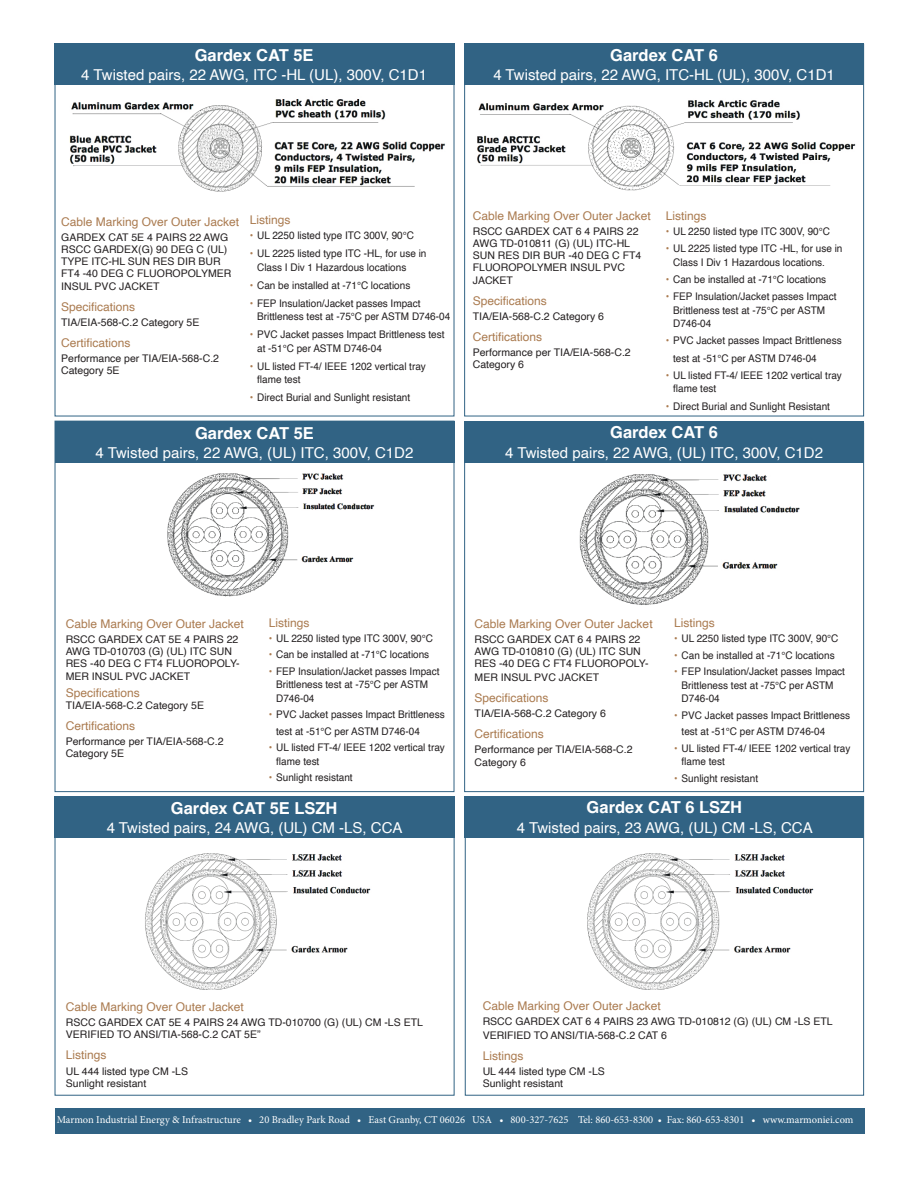
<style>
.page{position:relative;width:918px;height:1188px;background:#fff}
.page>*{position:absolute;margin:0;border:0;box-sizing:border-box;transform-origin:0 0}
.t1{font:700 16.5px "Helvetica";color:#fff}
.t2{font:15px "Helvetica";color:#fff}
.t3{font:12px "Helvetica";color:#aa7b50}
.t4{font:10.5px/13.5px "Helvetica";color:#231f20;scale:.95 1}
.t5{font:10.5px/12px "Helvetica";color:#231f20}
.t6{font:10.5px "Minion Pro";color:#fff}
.s1{color:#aa7b50}
</style>
<div class="page">
<div style="left:54px;top:44px;width:400px;height:41px;background:#316384"></div>
<div style="left:54px;top:797px;width:400px;height:41px;background:#316384"></div>
<div style="left:464px;top:421px;width:400px;height:42px;background:#316384"></div>
<div style="left:464px;top:44px;width:400px;height:41px;background:#316384"></div>
<div style="left:465px;top:796px;width:399px;height:42px;background:#316384"></div>
<div style="left:55px;top:422px;width:399px;height:41px;background:#316384"></div>
<img style="left:54px;top:93px;width:391px;height:109px">
<img style="left:145px;top:853px;width:226px;height:137px">
<img style="left:587px;top:853px;width:227px;height:137px">
<img style="left:167px;top:473px;width:208px;height:124px">
<img style="left:579px;top:474px;width:221px;height:131px">
<img style="left:477px;top:100px;width:379px;height:91px">
<div style="left:55px;top:797px;width:399px;height:299px;border:1px solid #316384"></div>
<div style="left:464px;top:44px;width:400px;height:372px;border:1px solid #316384"></div>
<div style="left:55px;top:44px;width:399px;height:372px;border:1px solid #316384"></div>
<div style="left:55px;top:421px;width:399px;height:371px;border:1px solid #316384"></div>
<div style="left:465px;top:797px;width:399px;height:299px;border:1px solid #316384"></div>
<div style="left:55px;top:1109px;width:810px;height:25px;background:#316384"></div>
<h1 class="t1" style="left:195px;top:45px;width:120px">Gardex CAT 5E</h1>
<h2 class="t2" style="left:81px;top:63px;width:347px">4 Twisted pairs, 22 AWG, ITC -HL (UL), 300V, C1D1</h2>
<h1 class="t1" style="left:610px;top:45px;width:109px">Gardex CAT 6</h1>
<h2 class="t2" style="left:493px;top:63px;width:343px">4 Twisted pairs, 22 AWG, ITC-HL (UL), 300V, C1D1</h2>
<p class="t3" style="left:61px;top:212px;width:180px">Cable Marking Over Outer Jacket</p>
<p class="t5" style="left:61px;top:231px;width:172px">GARDEX CAT 5E 4 PAIRS 22 AWG<br>RSCC GARDEX(G) 90 DEG C (UL)<br>TYPE ITC-HL SUN RES DIR BUR<br>FT4 -40 DEG C FLUOROPOLYMER</p>
<p class="t5" style="left:61px;top:281px;width:100px">INSUL PVC JACKET</p>
<p class="t3" style="left:61px;top:298px;width:76px">Specifications</p>
<p class="t5" style="left:61px;top:317px;width:140px">TIA/EIA-568-C.2 Category 5E</p>
<p class="t3" style="left:61px;top:334px;width:71px">Certifications</p>
<p class="t5" style="left:61px;top:353px;width:159px">Performance per TIA/EIA-568-C.2<br>Category 5E</p>
<p class="t3" style="left:250px;top:211px;width:42px">Listings</p>
<p class="t4" style="left:250px;top:229px;width:174px"><span class="s1">•</span> UL 2250 listed type ITC 300V, 90°C</p>
<p class="t4" style="left:257px;top:247px;width:180px;text-indent:-8px"><span class="s1">•</span> UL 2225 listed type ITC -HL, for use in<br>Class I Div 1 Hazardous locations</p>
<p class="t4" style="left:250px;top:279px;width:171px"><span class="s1">•</span> Can be installed at -71°C locations</p>
<p class="t4" style="left:257px;top:297px;width:205px;text-indent:-8px"><span class="s1">•</span> FEP Insulation/Jacket passes Impact<br>Brittleness test at -75°C per ASTM D746-04</p>
<p class="t4" style="left:257px;top:328px;width:199px;text-indent:-8px"><span class="s1">•</span> PVC Jacket passes Impact Brittleness test at -51°C per ASTM D746-04</p>
<p class="t4" style="left:257px;top:360px;width:179px;text-indent:-8px"><span class="s1">•</span> UL listed FT-4/ IEEE 1202 vertical tray flame test</p>
<p class="t4" style="left:250px;top:391px;width:170px"><span class="s1">•</span> Direct Burial and Sunlight resistant</p>
<h1 class="t1" style="left:195px;top:423px;width:120px">Gardex CAT 5E</h1>
<h2 class="t2" style="left:96px;top:441px;width:319px">4 Twisted pairs, 22 AWG, (UL) ITC, 300V, C1D2</h2>
<p class="t3" style="left:473px;top:206px;width:180px">Cable Marking Over Outer Jacket</p>
<p class="t5" style="left:473px;top:226px;width:170px">RSCC GARDEX CAT 6 4 PAIRS 22<br>AWG TD-010811 (G) (UL) ITC-HL<br>SUN RES DIR BUR -40 DEG C FT4<br>FLUOROPOLYMER INSUL PVC</p>
<p class="t5" style="left:473px;top:275px;width:42px">JACKET</p>
<p class="t3" style="left:473px;top:292px;width:76px">Specifications</p>
<p class="t5" style="left:473px;top:311px;width:133px">TIA/EIA-568-C.2 Category 6</p>
<p class="t3" style="left:473px;top:328px;width:71px">Certifications</p>
<p class="t5" style="left:473px;top:347px;width:159px">Performance per TIA/EIA-568-C.2<br>Category 6</p>
<p class="t3" style="left:666px;top:206px;width:42px">Listings</p>
<p class="t4" style="left:666px;top:225px;width:174px"><span class="s1">•</span> UL 2250 listed type ITC 300V, 90°C</p>
<p class="t4" style="left:673px;top:242px;width:180px;text-indent:-8px"><span class="s1">•</span> UL 2225 listed type ITC -HL, for use in<br>Class I Div 1 Hazardous locations.</p>
<p class="t4" style="left:666px;top:273px;width:171px"><span class="s1">•</span> Can be installed at -71°C locations</p>
<p class="t4" style="left:673px;top:290px;width:173px;text-indent:-8px"><span class="s1">•</span> FEP Insulation/Jacket passes Impact<br>Brittleness test at -75°C per ASTM<br>D746-04</p>
<p class="t4" style="left:673px;top:332px;width:179px;line-height:17.2px;text-indent:-8px"><span class="s1">•</span> PVC Jacket passes Impact Brittleness test at -51°C per ASTM D746-04</p>
<p class="t4" style="left:673px;top:369px;width:179px;text-indent:-8px"><span class="s1">•</span> UL listed FT-4/ IEEE 1202 vertical tray flame test</p>
<p class="t4" style="left:666px;top:400px;width:175px"><span class="s1">•</span> Direct Burial and Sunlight Resistant</p>
<h1 class="t1" style="left:610px;top:422px;width:109px">Gardex CAT 6</h1>
<h2 class="t2" style="left:505px;top:441px;width:319px">4 Twisted pairs, 22 AWG, (UL) ITC, 300V, C1D2</h2>
<p class="t3" style="left:66px;top:614px;width:180px">Cable Marking Over Outer Jacket</p>
<p class="t5" style="left:66px;top:633px;width:175px">RSCC GARDEX CAT 5E 4 PAIRS 22<br>AWG TD-010703 (G) (UL) ITC SUN<br>RES -40 DEG C FT4 FLUOROPOLY-</p>
<p class="t5" style="left:66px;top:671px;width:126px">MER INSUL PVC JACKET</p>
<p class="t3" style="left:66px;top:683px;width:76px">Specifications</p>
<p class="t5" style="left:66px;top:699px;width:140px">TIA/EIA-568-C.2 Category 5E</p>
<p class="t3" style="left:66px;top:716px;width:71px">Certifications</p>
<p class="t5" style="left:66px;top:735px;width:159px">Performance per TIA/EIA-568-C.2<br>Category 5E</p>
<p class="t3" style="left:269px;top:613px;width:42px">Listings</p>
<p class="t4" style="left:269px;top:632px;width:174px"><span class="s1">•</span> UL 2250 listed type ITC 300V, 90°C</p>
<p class="t4" style="left:269px;top:648px;width:171px"><span class="s1">•</span> Can be installed at -71°C locations</p>
<p class="t4" style="left:276px;top:665px;width:173px;text-indent:-8px"><span class="s1">•</span> FEP Insulation/Jacket passes Impact<br>Brittleness test at -75°C per ASTM<br>D746-04</p>
<p class="t4" style="left:276px;top:707px;width:179px;line-height:16.5px;text-indent:-8px"><span class="s1">•</span> PVC Jacket passes Impact Brittleness test at -51°C per ASTM D746-04</p>
<p class="t4" style="left:276px;top:741px;width:179px;text-indent:-8px"><span class="s1">•</span> UL listed FT-4/ IEEE 1202 vertical tray flame test</p>
<p class="t4" style="left:269px;top:771px;width:90px"><span class="s1">•</span> Sunlight resistant</p>
<h1 class="t1" style="left:171px;top:798px;width:168px">Gardex CAT 5E LSZH</h1>
<h2 class="t2" style="left:107px;top:816px;width:297px">4 Twisted pairs, 24 AWG, (UL) CM -LS, CCA</h2>
<p class="t3" style="left:475px;top:615px;width:180px">Cable Marking Over Outer Jacket</p>
<p class="t5" style="left:475px;top:634px;width:175px">RSCC GARDEX CAT 6 4 PAIRS 22<br>AWG TD-010810 (G) (UL) ITC SUN<br>RES -40 DEG C FT4 FLUOROPOLY-</p>
<p class="t5" style="left:475px;top:672px;width:126px">MER INSUL PVC JACKET</p>
<p class="t3" style="left:475px;top:688px;width:76px">Specifications</p>
<p class="t5" style="left:475px;top:708px;width:133px">TIA/EIA-568-C.2 Category 6</p>
<p class="t3" style="left:475px;top:724px;width:71px">Certifications</p>
<p class="t5" style="left:475px;top:743px;width:159px;line-height:12.6px">Performance per TIA/EIA-568-C.2<br>Category 6</p>
<p class="t3" style="left:674px;top:614px;width:42px">Listings</p>
<p class="t4" style="left:674px;top:632px;width:174px"><span class="s1">•</span> UL 2250 listed type ITC 300V, 90°C</p>
<p class="t4" style="left:674px;top:649px;width:171px"><span class="s1">•</span> Can be installed at -71°C locations</p>
<p class="t4" style="left:682px;top:665px;width:173px;text-indent:-8px"><span class="s1">•</span> FEP Insulation/Jacket passes Impact<br>Brittleness test at -75°C per ASTM<br>D746-04</p>
<p class="t4" style="left:682px;top:707px;width:179px;line-height:16.5px;text-indent:-8px"><span class="s1">•</span> PVC Jacket passes Impact Brittleness test at -51°C per ASTM D746-04</p>
<p class="t4" style="left:682px;top:742px;width:179px;text-indent:-8px"><span class="s1">•</span> UL listed FT-4/ IEEE 1202 vertical tray flame test</p>
<p class="t4" style="left:674px;top:772px;width:90px"><span class="s1">•</span> Sunlight resistant</p>
<h1 class="t1" style="left:587px;top:797px;width:157px">Gardex CAT 6 LSZH</h1>
<h2 class="t2" style="left:517px;top:816px;width:297px">4 Twisted pairs, 23 AWG, (UL) CM -LS, CCA</h2>
<p class="t3" style="left:66px;top:997px;width:180px">Cable Marking Over Outer Jacket</p>
<p class="t5" style="left:66px;top:1016px;width:359px;line-height:12.6px">RSCC GARDEX CAT 5E 4 PAIRS 24 AWG TD-010700 (G) (UL) CM -LS ETL<br>VERIFIED TO ANSI/TIA-568-C.2 CAT 5E”</p>
<p class="t3" style="left:66px;top:1046px;width:42px">Listings</p>
<p class="t5" style="left:66px;top:1065px;width:124px;line-height:12.6px">UL 444 listed type CM -LS<br>Sunlight resistant</p>
<p class="t3" style="left:483px;top:997px;width:180px">Cable Marking Over Outer Jacket</p>
<p class="t5" style="left:483px;top:1015px;width:352px;line-height:13.5px">RSCC GARDEX CAT 6 4 PAIRS 23 AWG TD-010812 (G) (UL) CM -LS ETL<br>VERIFIED TO ANSI/TIA-568-C.2 CAT 6</p>
<p class="t3" style="left:483px;top:1046px;width:42px">Listings</p>
<p class="t5" style="left:483px;top:1065px;width:124px">UL 444 listed type CM -LS<br>Sunlight resistant</p>
<p class="t6" style="left:57px;top:1112px;width:798px">Marmon Industrial Energy &amp; Infrastructure • 20 Bradley Park Road • East Granby, CT 06026 USA • 800-327-7625 Tel: 860-653-8300 • Fax: 860-653-8301 • www.marmoniei.com</p>
</div>
